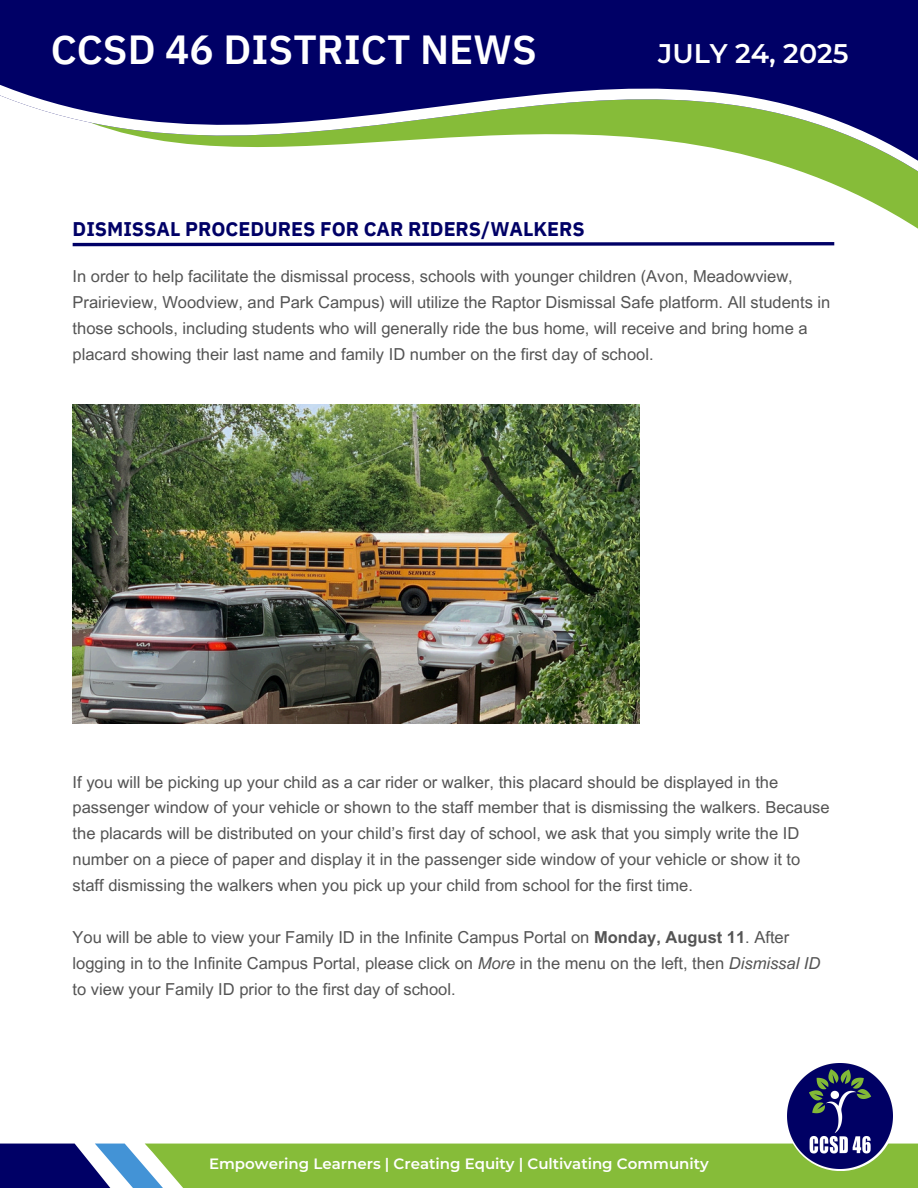
<style>
.page{position:relative;width:918px;height:1188px;background:#fff}
.page>*{position:absolute;margin:0;border:0;box-sizing:border-box;transform-origin:0 0}
.t1{font:600 40.5px "IBM Plex Sans Thai";color:#fff}
.t2{font:600 27px "Montserrat";color:#fff}
.t3{font:700 19.8px "IBM Plex Sans Thai";color:#006}
.t4{font:16.5px/25.8px "Arial MT Pro";color:#545454}
.t5{font:600 15px "Montserrat";color:#fff}
.s1{font-weight:700}
.s2{font-style:italic}
</style>
<div class="page">
<svg style="left:0;top:78px;width:918px;height:151px"></svg>
<div style="left:0;top:0;width:918px;height:78px;background:#006"></div>
<svg style="left:0;top:1144px;width:918px;height:44px;background:#7ba94d"></svg>
<svg style="left:72px;top:242px;width:763px;height:5px"></svg>
<img style="left:788px;top:1064px;width:105px;height:105px">
<img style="left:73px;top:404px;width:567px;height:320px">
<h1 class="t1" style="left:51px;top:27px;width:488px">CCSD 46 DISTRICT NEWS</h1>
<h2 class="t2" style="left:658px;top:37px;width:192px">JULY 24, 2025</h2>
<p class="t3" style="left:73px;top:218px;width:514px">DISMISSAL PROCEDURES FOR CAR RIDERS/WALKERS</p>
<p class="t4" style="left:73px;top:266px;width:759px">In order to help facilitate the dismissal process, schools with younger children (Avon, Meadowview, Prairieview, Woodview, and Park Campus) will utilize the Raptor Dismissal Safe platform. All students in those schools, including students who will generally ride the bus home, will receive and bring home a placard showing their last name and family ID number on the first day of school.</p>
<p class="t4" style="left:73px;top:771px;width:758px">If you will be picking up your child as a car rider or walker, this placard should be displayed in the passenger window of your vehicle or shown to the staff member that is dismissing the walkers. Because the placards will be distributed on your child’s first day of school, we ask that you simply write the ID number on a piece of paper and display it in the passenger side window of your vehicle or show it to staff dismissing the walkers when you pick up your child from school for the first time.</p>
<p class="t4" style="left:73px;top:926px;width:749px">You will be able to view your Family ID in the Infinite Campus Portal on <span class="s1">Monday, August 11</span>. After logging in to the Infinite Campus Portal, please click on <span class="s2">More</span> in the menu on the left, then <span class="s2">Dismissal ID </span>to view your Family ID prior to the first day of school.</p>
<p class="t5" style="left:209px;top:1155px;width:501px">Empowering Learners | Creating Equity | Cultivating Community</p>
</div>
